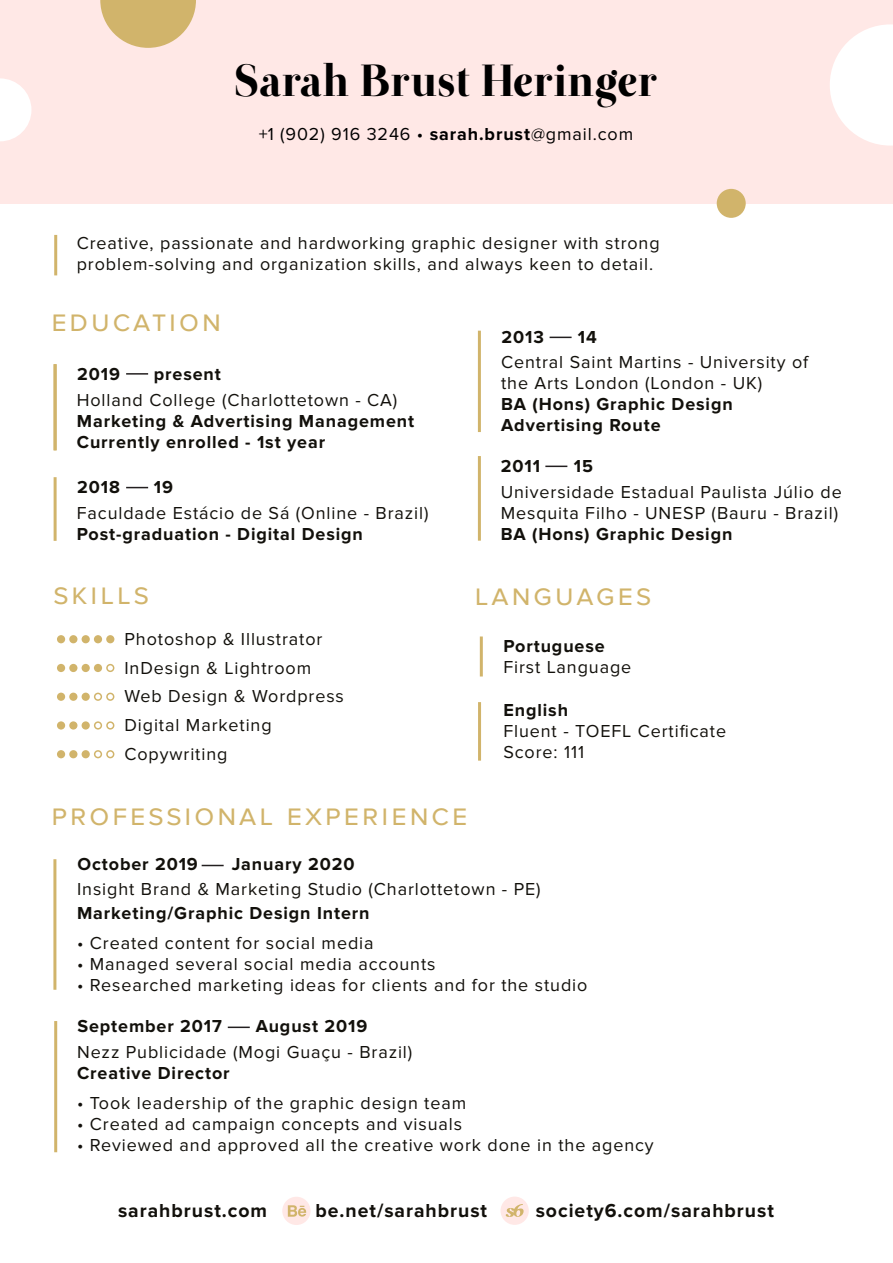
<style>
.page{position:relative;width:893px;height:1263px;background:#fff}
.page>*{position:absolute;margin:0;border:0;box-sizing:border-box;transform-origin:0 0}
.t1{font:44.85px "Otama ep";color:#000}
.t2{font:30px "Proxima Nova";letter-spacing:.1em;color:#d1b46b}
.t3{font:700 19.5px "Proxima Nova";letter-spacing:.05em;color:#12100b}
.t4{font:18px/21px "Proxima Nova";letter-spacing:.05em;color:#12100b}
.t5{font:700 18px/21px "Proxima Nova";letter-spacing:.05em;color:#12100b}
.t6{font:18px "Proxima Nova";letter-spacing:.05em;color:#000}
.s1{font-weight:700}
</style>
<div class="page">
<div style="left:0;top:0;width:893px;height:203px;background:#ffe8e6"></div>
<div style="left:717px;top:189px;width:29px;height:29px;background:#d1b46b;border-radius:50%"></div>
<svg style="left:0;top:78px;width:31px;height:63px"></svg>
<svg style="left:830px;top:24px;width:63px;height:122px"></svg>
<svg style="left:100px;top:0;width:96px;height:48px"></svg>
<hr style="left:478px;top:456px;width:3px;height:85px;background:#d1b46b">
<hr style="left:478px;top:331px;width:3px;height:101px;background:#d1b46b">
<hr style="left:480px;top:636px;width:3px;height:40px;background:#d1b46b">
<hr style="left:478px;top:702px;width:3px;height:59px;background:#d1b46b">
<svg style="left:545px;top:466px;width:22px;height:1px"></svg>
<svg style="left:550px;top:337px;width:22px;height:1px"></svg>
<hr style="left:54px;top:477px;width:3px;height:64px;background:#d1b46b">
<svg style="left:126px;top:487px;width:22px;height:1px"></svg>
<hr style="left:54px;top:364px;width:3px;height:86px;background:#d1b46b">
<hr style="left:53px;top:859px;width:3px;height:131px;background:#d1b46b">
<svg style="left:202px;top:865px;width:22px;height:1px"></svg>
<div style="left:106px;top:635px;width:8px;height:8px;background:#d1b46b;border-radius:50%"></div>
<div style="left:94px;top:635px;width:8px;height:8px;background:#d1b46b;border-radius:50%"></div>
<div style="left:82px;top:635px;width:8px;height:8px;background:#d1b46b;border-radius:50%"></div>
<div style="left:69px;top:635px;width:8px;height:8px;background:#d1b46b;border-radius:50%"></div>
<div style="left:57px;top:635px;width:8px;height:8px;background:#d1b46b;border-radius:50%"></div>
<svg style="left:106px;top:664px;width:8px;height:8px"></svg>
<div style="left:94px;top:664px;width:8px;height:8px;background:#d1b46b;border-radius:50%"></div>
<div style="left:82px;top:664px;width:8px;height:8px;background:#d1b46b;border-radius:50%"></div>
<div style="left:69px;top:664px;width:8px;height:8px;background:#d1b46b;border-radius:50%"></div>
<div style="left:57px;top:664px;width:8px;height:8px;background:#d1b46b;border-radius:50%"></div>
<svg style="left:94px;top:693px;width:20px;height:8px"></svg>
<div style="left:82px;top:693px;width:8px;height:8px;background:#d1b46b;border-radius:50%"></div>
<div style="left:69px;top:693px;width:8px;height:8px;background:#d1b46b;border-radius:50%"></div>
<div style="left:57px;top:693px;width:8px;height:8px;background:#d1b46b;border-radius:50%"></div>
<svg style="left:94px;top:721px;width:20px;height:8px"></svg>
<div style="left:82px;top:721px;width:8px;height:8px;background:#d1b46b;border-radius:50%"></div>
<div style="left:69px;top:721px;width:8px;height:8px;background:#d1b46b;border-radius:50%"></div>
<div style="left:57px;top:721px;width:8px;height:8px;background:#d1b46b;border-radius:50%"></div>
<svg style="left:94px;top:750px;width:20px;height:8px"></svg>
<div style="left:82px;top:750px;width:8px;height:8px;background:#d1b46b;border-radius:50%"></div>
<div style="left:69px;top:750px;width:8px;height:8px;background:#d1b46b;border-radius:50%"></div>
<div style="left:57px;top:750px;width:8px;height:8px;background:#d1b46b;border-radius:50%"></div>
<div style="left:282px;top:1197px;width:29px;height:28px;background:#ffe8e6;border-radius:50%"></div>
<svg style="left:288px;top:1205px;width:18px;height:12px"></svg>
<div style="left:500px;top:1196px;width:29px;height:29px;background:#ffe8e6;border-radius:50%"></div>
<svg style="left:505px;top:1204px;width:19px;height:13px"></svg>
<hr style="left:126px;top:373px;width:22px;height:2px;background:#231f20">
<hr style="left:54px;top:1021px;width:3px;height:131px;background:#d1b46b">
<hr style="left:228px;top:1026px;width:22px;height:2px;background:#231f20">
<hr style="left:54px;top:235px;width:3px;height:40px;background:#d1b46b">
<h1 class="t1" style="left:234px;top:54px;width:425px">Sarah Brust Heringer</h1>
<p class="t6" style="left:259px;top:124px;width:376px">+1 (902) 916 3246 • <span class="s1">sarah.brust</span>@gmail.com</p>
<p class="t4" style="left:77px;top:233px;width:584px">Creative, passionate and hardworking graphic designer with strong problem-solving and organization skills, and always keen to detail.</p>
<h2 class="t2" style="left:51px;top:304px;width:171px">EDUCATION</h2>
<p class="t5" style="left:77px;top:364px;width:44px">2019</p>
<p class="t5" style="left:154px;top:364px;width:69px">present</p>
<p class="t4" style="left:77px;top:390px;width:322px">Holland College (Charlottetown - CA)</p>
<p class="t5" style="left:77px;top:411px;width:339px">Marketing &amp; Advertising Management<br>Currently enrolled - 1st year</p>
<p class="t5" style="left:77px;top:477px;width:44px">2018</p>
<p class="t5" style="left:154px;top:477px;width:21px">19</p>
<p class="t4" style="left:77px;top:503px;width:353px">Faculdade Estácio de Sá (Online - Brazil)</p>
<p class="t5" style="left:77px;top:524px;width:288px">Post-graduation - Digital Design</p>
<h2 class="t2" style="left:54px;top:577px;width:97px">SKILLS</h2>
<p class="t4" style="left:124px;top:625px;width:221px;line-height:28.7px">Photoshop &amp; Illustrator<br>InDesign &amp; Lightroom<br>Web Design &amp; Wordpress<br>Digital Marketing<br>Copywriting</p>
<p class="t5" style="left:501px;top:326px;width:44px">2013</p>
<p class="t5" style="left:578px;top:326px;width:20px">14</p>
<p class="t4" style="left:501px;top:352px;width:309px">Central Saint Martins - University of the Arts London (London - UK)</p>
<p class="t5" style="left:501px;top:394px;width:233px">BA (Hons) Graphic Design<br>Advertising Route</p>
<p class="t5" style="left:501px;top:456px;width:41px">2011</p>
<p class="t5" style="left:574px;top:456px;width:21px">15</p>
<p class="t4" style="left:501px;top:481px;width:343px">Universidade Estadual Paulista Júlio de<br>Mesquita Filho - UNESP (Bauru - Brazil)</p>
<p class="t5" style="left:501px;top:523px;width:233px">BA (Hons) Graphic Design</p>
<h2 class="t2" style="left:475px;top:577px;width:178px">LANGUAGES</h2>
<p class="t5" style="left:503px;top:636px;width:103px">Portuguese</p>
<p class="t4" style="left:503px;top:657px;width:129px">First Language</p>
<p class="t5" style="left:503px;top:700px;width:66px">English</p>
<p class="t4" style="left:503px;top:721px;width:224px">Fluent - TOEFL Certificate<br>Score: 111</p>
<h2 class="t2" style="left:52px;top:797px;width:417px">PROFESSIONAL EXPERIENCE</h2>
<p class="t5" style="left:77px;top:854px;width:122px">October 2019</p>
<p class="t5" style="left:232px;top:854px;width:124px">January 2020</p>
<p class="t4" style="left:77px;top:879px;width:465px">Insight Brand &amp; Marketing Studio (Charlottetown - PE)</p>
<p class="t5" style="left:77px;top:903px;width:294px">Marketing/Graphic Design Intern</p>
<p class="t4" style="left:77px;top:932px;width:298px">• Created content for social media</p>
<p class="t4" style="left:77px;top:953px;width:360px">• Managed several social media accounts</p>
<p class="t4" style="left:77px;top:974px;width:512px">• Researched marketing ideas for clients and for the studio</p>
<p class="t5" style="left:77px;top:1016px;width:146px">September 2017</p>
<p class="t5" style="left:256px;top:1016px;width:113px">August 2019</p>
<p class="t4" style="left:77px;top:1042px;width:337px">Nezz Publicidade (Mogi Guaçu - Brazil)</p>
<p class="t5" style="left:77px;top:1063px;width:154px">Creative Director</p>
<p class="t4" style="left:77px;top:1093px;width:391px">• Took leadership of the graphic design team</p>
<p class="t4" style="left:77px;top:1114px;width:387px">• Created ad campaign concepts and visuals</p>
<p class="t4" style="left:77px;top:1135px;width:578px">• Reviewed and approved all the creative work done in the agency</p>
<p class="t3" style="left:118px;top:1199px;width:150px">sarahbrust.com</p>
<p class="t3" style="left:316px;top:1199px;width:173px">be.net/sarahbrust</p>
<p class="t3" style="left:536px;top:1199px;width:240px">society6.com/sarahbrust</p>
</div>
